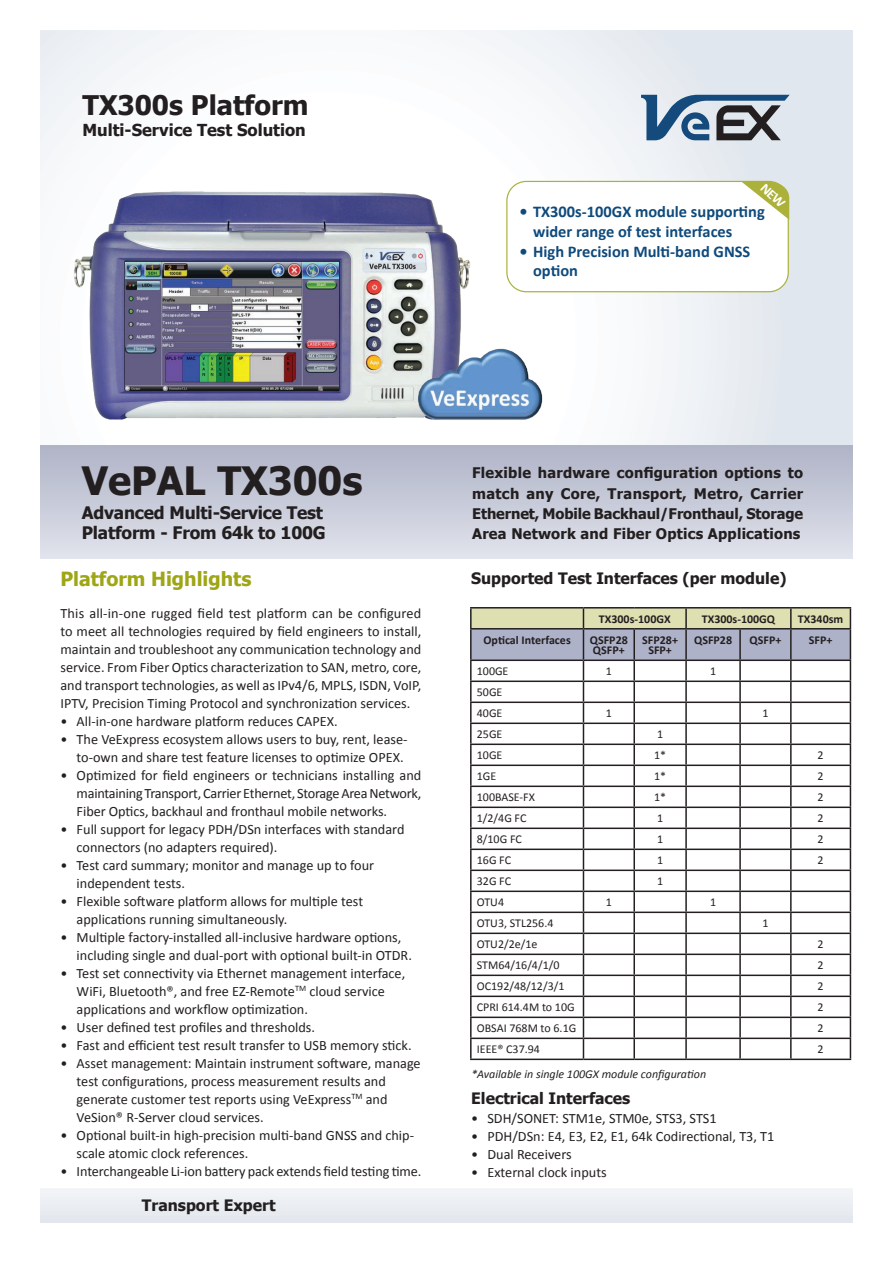
<style>
.page{position:relative;width:893px;height:1263px;background:#fff}
.page>*{position:absolute;margin:0;border:0;box-sizing:border-box;transform-origin:0 0}
.t1{font:700 39px "Tahoma";color:#231f20}
.t2{font:700 27px "Tahoma";color:#231f20}
.t3{font:700 19.5px "Tahoma";color:#9ea615}
.t4{font:700 17.25px/20.7px "Tahoma";letter-spacing:-.01em;color:#231f20}
.t5{font:700 16.5px "Tahoma";color:#231f20}
.t6{font:700 16.35px/19.6px "Calibri";color:#0f4a7c}
.t7{font:700 15.75px "Tahoma";color:#231f20}
.t8{font:700 14.7px/20.2px "Tahoma";letter-spacing:.015em;color:#231f20;text-align:justify}
.t9{font:14.25px/18px "Calibri";color:#231f20}
.t10{font:12px/21px "Calibri";color:#231f20}
.t11{font:700 12px/10.5px "Calibri";color:#231f20}
.t12{font:italic 12px "Calibri";color:#231f20}
</style>
<div class="page">
<div style="left:40px;top:1188px;width:813px;height:34px;background:#eaedf2"></div>
<div style="left:40px;top:30px;width:813px;height:462px;background:linear-gradient(to right,#fff,#e8edf2)"></div>
<svg style="left:641px;top:95px;width:149px;height:45px"></svg>
<div style="left:40px;top:446px;width:813px;height:113px;background:linear-gradient(to bottom,#afb3c7,#e1e3ec)"></div>
<img style="left:72px;top:190px;width:398px;height:230px">
<img style="left:417px;top:348px;width:126px;height:78px">
<img style="left:125px;top:262px;width:214px;height:128px">
<div style="left:507px;top:181px;width:281px;height:111px;background:#fff;border-radius:19px"></div>
<div style="left:506px;top:181px;width:283px;height:111px;border:1px solid #acb13a;border-radius:19px"></div>
<hr style="left:470px;top:607px;width:113px;height:1px;background:#231f20">
<hr style="left:583px;top:607px;width:51px;height:1px;background:#231f20">
<hr style="left:634px;top:607px;width:52px;height:1px;background:#231f20">
<hr style="left:686px;top:607px;width:54px;height:1px;background:#231f20">
<hr style="left:740px;top:607px;width:51px;height:1px;background:#231f20">
<hr style="left:791px;top:607px;width:60px;height:1px;background:#231f20">
<svg style="left:470px;top:608px;width:381px;height:450px"></svg>
<hr style="left:470px;top:1058px;width:113px;height:2px;background:#231f20">
<hr style="left:583px;top:1058px;width:51px;height:2px;background:#231f20">
<hr style="left:634px;top:1058px;width:52px;height:2px;background:#231f20">
<hr style="left:686px;top:1058px;width:54px;height:2px;background:#231f20">
<hr style="left:740px;top:1058px;width:51px;height:2px;background:#231f20">
<hr style="left:791px;top:1058px;width:60px;height:2px;background:#231f20">
<svg style="left:741px;top:181px;width:48px;height:39px"></svg>
<h2 class="t2" style="left:83px;top:86px;width:228px">TX300s Platform</h2>
<p class="t5" style="left:83px;top:119px;width:225px">Multi-Service Test Solution</p>
<p class="t6" style="left:533px;top:201px;width:233px;text-indent:-14px">• TX300s-100GX module supporting wider range of test interfaces</p>
<p class="t6" style="left:533px;top:241px;width:219px;text-indent:-14px">• High Precision Multi-band GNSS option</p>
<h1 class="t1" style="left:82px;top:453px;width:282px">VePAL TX300s</h1>
<p class="t4" style="left:82px;top:501px;width:246px">Advanced Multi-Service Test<br>Platform - From 64k to 100G</p>
<h3 class="t3" style="left:60px;top:566px;width:192px">Platform Highlights</h3>
<p class="t9" style="left:60px;top:604px;width:362px;text-align:justify">This all-in-one rugged field test platform can be configured to meet all technologies required by field engineers to install, maintain and troubleshoot any communication technology and service. From Fiber Optics characterization to SAN, metro, core, and transport technologies, as well as IPv4/6, MPLS, ISDN, VoIP, IPTV, Precision Timing Protocol and synchronization services.</p>
<p class="t9" style="left:60px;top:712px;width:279px">• All-in-one hardware platform reduces CAPEX.</p>
<p class="t9" style="left:60px;top:730px;width:349px;text-align:right">• The VeExpress ecosystem allows users to buy, rent, lease&shy;to-own and share test feature licenses to optimize OPEX.</p>
<p class="t9" style="left:77px;top:766px;width:346px;text-align:justify;text-indent:-16px">• Optimized for field engineers or technicians installing and maintaining Transport, Carrier Ethernet, Storage Area Network, Fiber Optics, backhaul and fronthaul mobile networks.</p>
<p class="t9" style="left:77px;top:820px;width:329px;text-indent:-16px">• Full support for legacy PDH/DSn interfaces with standard connectors (no adapters required).</p>
<p class="t9" style="left:77px;top:856px;width:299px;text-indent:-16px">• Test card summary; monitor and manage up to four independent tests.</p>
<p class="t9" style="left:77px;top:892px;width:288px;text-indent:-16px">• Flexible software platform allows for multiple test applications running simultaneously.</p>
<p class="t9" style="left:77px;top:928px;width:337px;text-indent:-16px">• Multiple factory-installed all-inclusive hardware options, including single and dual-port with optional built-in OTDR.</p>
<p class="t9" style="left:77px;top:964px;width:330px;text-indent:-16px">• Test set connectivity via Ethernet management interface,<br>WiFi, Bluetooth®, and free EZ-Remote<sup>TM</sup> cloud service applications and workflow optimization.</p>
<p class="t9" style="left:60px;top:1018px;width:256px">• User defined test profiles and thresholds.</p>
<p class="t9" style="left:60px;top:1036px;width:353px">• Fast and efficient test result transfer to USB memory stick.</p>
<p class="t9" style="left:77px;top:1054px;width:346px;text-indent:-16px">• Asset management: Maintain instrument software, manage test configurations, process measurement results and generate customer test reports using VeExpress<sup>TM</sup> and VeSion® R-Server cloud services.</p>
<p class="t9" style="left:77px;top:1126px;width:339px;text-indent:-16px">• Optional built-in high-precision multi-band GNSS and chip&shy;scale atomic clock references.</p>
<p class="t9" style="left:60px;top:1162px;width:362px">• Interchangeable Li-ion battery pack extends field testing time.</p>
<p class="t7" style="left:142px;top:1194px;width:135px">Transport Expert</p>
<p class="t8" style="left:472px;top:462px;width:333px">Flexible hardware configuration options to match any Core, Transport, Metro, Carrier Ethernet, Mobile Backhaul/Fronthaul, Storage Area Network and Fiber Optics Applications</p>
<p class="t7" style="left:471px;top:567px;width:317px">Supported Test Interfaces (per module)</p>
<p class="t11" style="left:599px;top:613px;width:73px">TX300s-100GX</p>
<p class="t11" style="left:702px;top:613px;width:75px">TX300s-100GQ</p>
<p class="t11" style="left:798px;top:613px;width:47px">TX340sm</p>
<p class="t11" style="left:483px;top:634px;width:89px">Optical Interfaces</p>
<p class="t11" style="left:590px;top:634px;width:39px">QSFP28<br>QSFP+</p>
<p class="t11" style="left:642px;top:634px;width:37px;text-align:center">SFP28+<br>SFP+</p>
<p class="t11" style="left:694px;top:634px;width:39px">QSFP28</p>
<p class="t11" style="left:750px;top:634px;width:33px">QSFP+</p>
<p class="t11" style="left:809px;top:634px;width:25px">SFP+</p>
<p class="t10" style="left:477px;top:660px;width:33px">100GE</p>
<p class="t10" style="left:606px;top:660px;width:8px">1</p>
<p class="t10" style="left:710px;top:660px;width:8px">1</p>
<p class="t10" style="left:477px;top:681px;width:27px">50GE<br>40GE</p>
<p class="t10" style="left:606px;top:702px;width:8px">1</p>
<p class="t10" style="left:762px;top:702px;width:8px">1</p>
<p class="t10" style="left:477px;top:723px;width:27px">25GE</p>
<p class="t10" style="left:657px;top:723px;width:8px">1</p>
<p class="t10" style="left:477px;top:744px;width:27px">10GE</p>
<p class="t10" style="left:654px;top:744px;width:14px">1*</p>
<p class="t10" style="left:818px;top:744px;width:8px">2</p>
<p class="t10" style="left:477px;top:765px;width:21px">1GE</p>
<p class="t10" style="left:654px;top:765px;width:14px">1*</p>
<p class="t10" style="left:818px;top:765px;width:8px">2</p>
<p class="t10" style="left:477px;top:786px;width:60px">100BASE-FX</p>
<p class="t10" style="left:654px;top:786px;width:14px">1*</p>
<p class="t10" style="left:818px;top:786px;width:8px">2</p>
<p class="t10" style="left:477px;top:807px;width:51px">1/2/4G FC</p>
<p class="t10" style="left:657px;top:807px;width:8px">1</p>
<p class="t10" style="left:818px;top:807px;width:8px">2</p>
<p class="t10" style="left:477px;top:828px;width:46px">8/10G FC</p>
<p class="t10" style="left:657px;top:828px;width:8px">1</p>
<p class="t10" style="left:818px;top:828px;width:8px">2</p>
<p class="t10" style="left:477px;top:849px;width:36px">16G FC</p>
<p class="t10" style="left:657px;top:849px;width:8px">1</p>
<p class="t10" style="left:818px;top:849px;width:8px">2</p>
<p class="t10" style="left:477px;top:870px;width:36px">32G FC</p>
<p class="t10" style="left:657px;top:870px;width:8px">1</p>
<p class="t10" style="left:477px;top:891px;width:29px">OTU4</p>
<p class="t10" style="left:606px;top:891px;width:8px">1</p>
<p class="t10" style="left:710px;top:891px;width:8px">1</p>
<p class="t10" style="left:477px;top:912px;width:78px">OTU3, STL256.4</p>
<p class="t10" style="left:762px;top:912px;width:8px">1</p>
<p class="t10" style="left:477px;top:933px;width:62px">OTU2/2e/1e</p>
<p class="t10" style="left:818px;top:933px;width:8px">2</p>
<p class="t10" style="left:477px;top:954px;width:84px">STM64/16/4/1/0</p>
<p class="t10" style="left:818px;top:954px;width:8px">2</p>
<p class="t10" style="left:477px;top:975px;width:89px">OC192/48/12/3/1</p>
<p class="t10" style="left:818px;top:975px;width:8px">2</p>
<p class="t10" style="left:477px;top:996px;width:99px">CPRI 614.4M to 10G</p>
<p class="t10" style="left:818px;top:996px;width:8px">2</p>
<p class="t10" style="left:477px;top:1017px;width:101px">OBSAI 768M to 6.1G</p>
<p class="t10" style="left:818px;top:1017px;width:8px">2</p>
<p class="t10" style="left:477px;top:1038px;width:65px">IEEE® C37.94</p>
<p class="t10" style="left:818px;top:1038px;width:8px">2</p>
<p class="t7" style="left:471px;top:1087px;width:160px">Electrical Interfaces</p>
<p class="t9" style="left:471px;top:1109px;width:247px">• SDH/SONET: STM1e, STM0e, STS3, STS1</p>
<p class="t9" style="left:471px;top:1127px;width:305px">• PDH/DSn: E4, E3, E2, E1, 64k Codirectional, T3, T1</p>
<p class="t9" style="left:471px;top:1145px;width:102px">• Dual Receivers</p>
<p class="t9" style="left:471px;top:1163px;width:137px">• External clock inputs</p>
<p class="t12" style="left:471px;top:1066px;width:236px">*Available in single 100GX module configuration</p>
</div>
